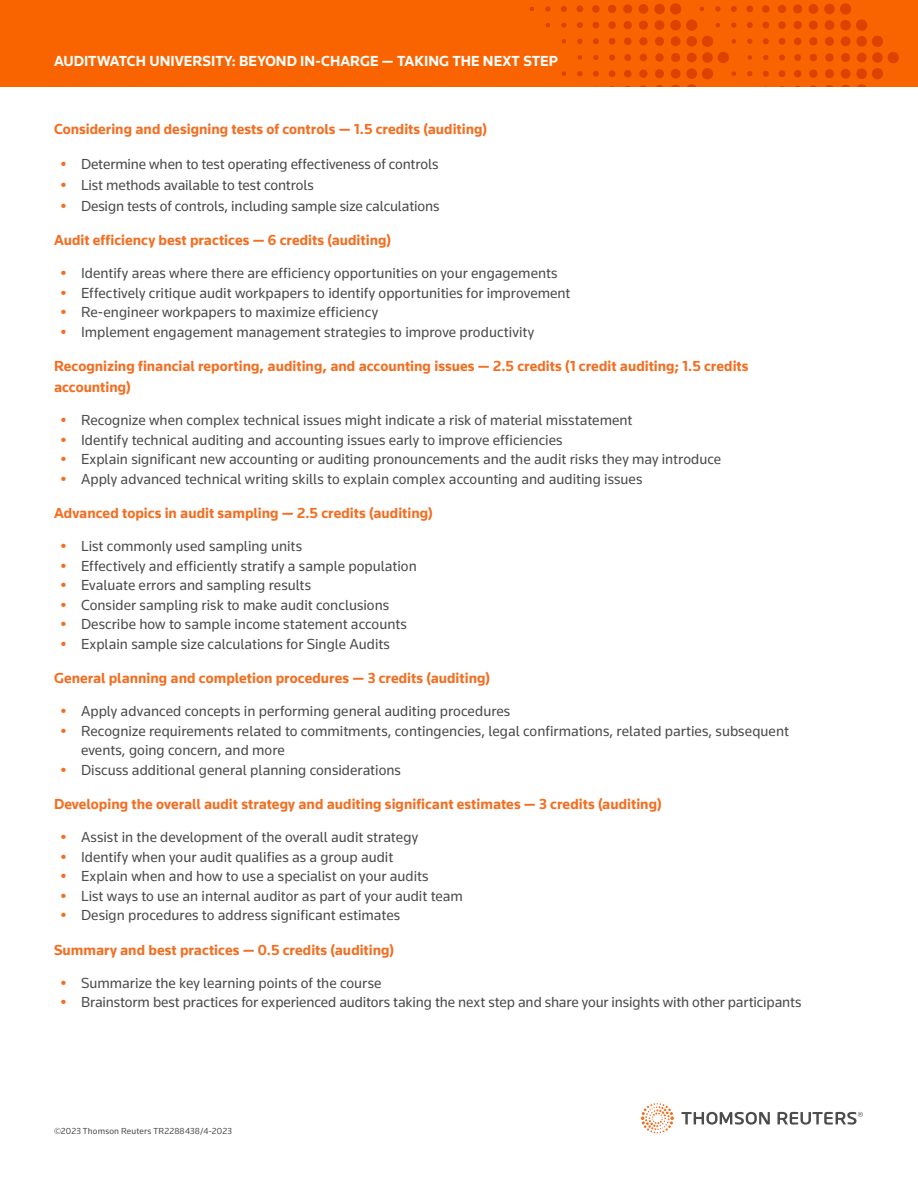
<style>
.page{position:relative;width:918px;height:1188px;background:#fff}
.page>*{position:absolute;margin:0;border:0;box-sizing:border-box;transform-origin:0 0}
.t1{font:15px/19.5px "Knowledge 2017";color:#4b4c4d}
.Section_Heads{font:700 15px/21px "Knowledge 2017";color:#f36e21}
.t2{font:700 15px "Knowledge 2017";color:#fff}
.Body_copy{font:9px "Knowledge 2017";letter-spacing:.02em;color:#4b4c4d}
.s1{font-weight:700;color:#f36e21}
</style>
<div class="page">
<svg style="left:682px;top:1112px;width:181px;height:13px"></svg>
<svg style="left:641px;top:1103px;width:33px;height:30px"></svg>
<div style="left:0;top:0;width:918px;height:87px;background:#fa6400"></div>
<svg style="left:530px;top:3px;width:369px;height:84px"></svg>
<p class="t2" style="left:54px;top:51px;width:506px">AUDITWATCH UNIVERSITY: BEYOND IN-CHARGE — TAKING THE NEXT STEP</p>
<p class="Section_Heads" style="left:54px;top:119px;width:435px">Considering and designing tests of controls — 1.5 credits (auditing)</p>
<p class="t1" style="left:61px;top:154px;width:379px"><span class="s1">•</span> Determine when to test operating effectiveness of controls</p>
<p class="t1" style="left:61px;top:175px;width:255px"><span class="s1">•</span> List methods available to test controls</p>
<p class="t1" style="left:61px;top:196px;width:380px"><span class="s1">•</span> Design tests of controls, including sample size calculations</p>
<p class="Section_Heads" style="left:54px;top:230px;width:339px">Audit efficiency best practices — 6 credits (auditing)</p>
<p class="t1" style="left:61px;top:263px;width:498px"><span class="s1">•</span> Identify areas where there are efficiency opportunities on your engagements</p>
<p class="t1" style="left:61px;top:283px;width:511px"><span class="s1">•</span> Effectively critique audit workpapers to identify opportunities for improvement</p>
<p class="t1" style="left:61px;top:302px;width:319px"><span class="s1">•</span> Re-engineer workpapers to maximize efficiency</p>
<p class="t1" style="left:61px;top:322px;width:475px"><span class="s1">•</span> Implement engagement management strategies to improve productivity</p>
<p class="Section_Heads" style="left:54px;top:356px;width:696px">Recognizing financial reporting, auditing, and accounting issues — 2.5 credits (1 credit auditing; 1.5 credits accounting)</p>
<p class="t1" style="left:61px;top:410px;width:573px"><span class="s1">•</span> Recognize when complex technical issues might indicate a risk of material misstatement</p>
<p class="t1" style="left:61px;top:430px;width:503px"><span class="s1">•</span> Identify technical auditing and accounting issues early to improve efficiencies</p>
<p class="t1" style="left:61px;top:449px;width:662px"><span class="s1">•</span> Explain significant new accounting or auditing pronouncements and the audit risks they may introduce</p>
<p class="t1" style="left:61px;top:469px;width:583px"><span class="s1">•</span> Apply advanced technical writing skills to explain complex accounting and auditing issues</p>
<p class="Section_Heads" style="left:54px;top:503px;width:380px">Advanced topics in audit sampling — 2.5 credits (auditing)</p>
<p class="t1" style="left:61px;top:536px;width:243px"><span class="s1">•</span> List commonly used sampling units</p>
<p class="t1" style="left:61px;top:556px;width:358px"><span class="s1">•</span> Effectively and efficiently stratify a sample population</p>
<p class="t1" style="left:61px;top:575px;width:252px"><span class="s1">•</span> Evaluate errors and sampling results</p>
<p class="t1" style="left:61px;top:595px;width:330px"><span class="s1">•</span> Consider sampling risk to make audit conclusions</p>
<p class="t1" style="left:61px;top:614px;width:348px"><span class="s1">•</span> Describe how to sample income statement accounts</p>
<p class="t1" style="left:61px;top:634px;width:331px"><span class="s1">•</span> Explain sample size calculations for Single Audits</p>
<p class="Section_Heads" style="left:54px;top:668px;width:438px">General planning and completion procedures — 3 credits (auditing)</p>
<p class="t1" style="left:61px;top:701px;width:451px"><span class="s1">•</span> Apply advanced concepts in performing general auditing procedures</p>
<p class="t1" style="left:81px;top:721px;width:710px;text-indent:-20px"><span class="s1">•</span> Recognize requirements related to commitments, contingencies, legal confirmations, related parties, subsequent events, going concern, and more</p>
<p class="t1" style="left:61px;top:760px;width:342px"><span class="s1">•</span> Discuss additional general planning considerations</p>
<p class="Section_Heads" style="left:54px;top:794px;width:609px">Developing the overall audit strategy and auditing significant estimates — 3 credits (auditing)</p>
<p class="t1" style="left:61px;top:827px;width:359px"><span class="s1">•</span> Assist in the development of the overall audit strategy</p>
<p class="t1" style="left:61px;top:847px;width:334px"><span class="s1">•</span> Identify when your audit qualifies as a group audit</p>
<p class="t1" style="left:61px;top:866px;width:369px"><span class="s1">•</span> Explain when and how to use a specialist on your audits</p>
<p class="t1" style="left:61px;top:886px;width:404px"><span class="s1">•</span> List ways to use an internal auditor as part of your audit team</p>
<p class="t1" style="left:61px;top:905px;width:341px"><span class="s1">•</span> Design procedures to address significant estimates</p>
<p class="Section_Heads" style="left:54px;top:939px;width:342px">Summary and best practices — 0.5 credits (auditing)</p>
<p class="t1" style="left:61px;top:973px;width:322px"><span class="s1">•</span> Summarize the key learning points of the course</p>
<p class="t1" style="left:61px;top:992px;width:742px"><span class="s1">•</span> Brainstorm best practices for experienced auditors taking the next step and share your insights with other participants</p>
<p class="Body_copy" style="left:54px;top:1125px;width:179px">©2023 Thomson Reuters TR2288438/4-2023</p>
</div>
